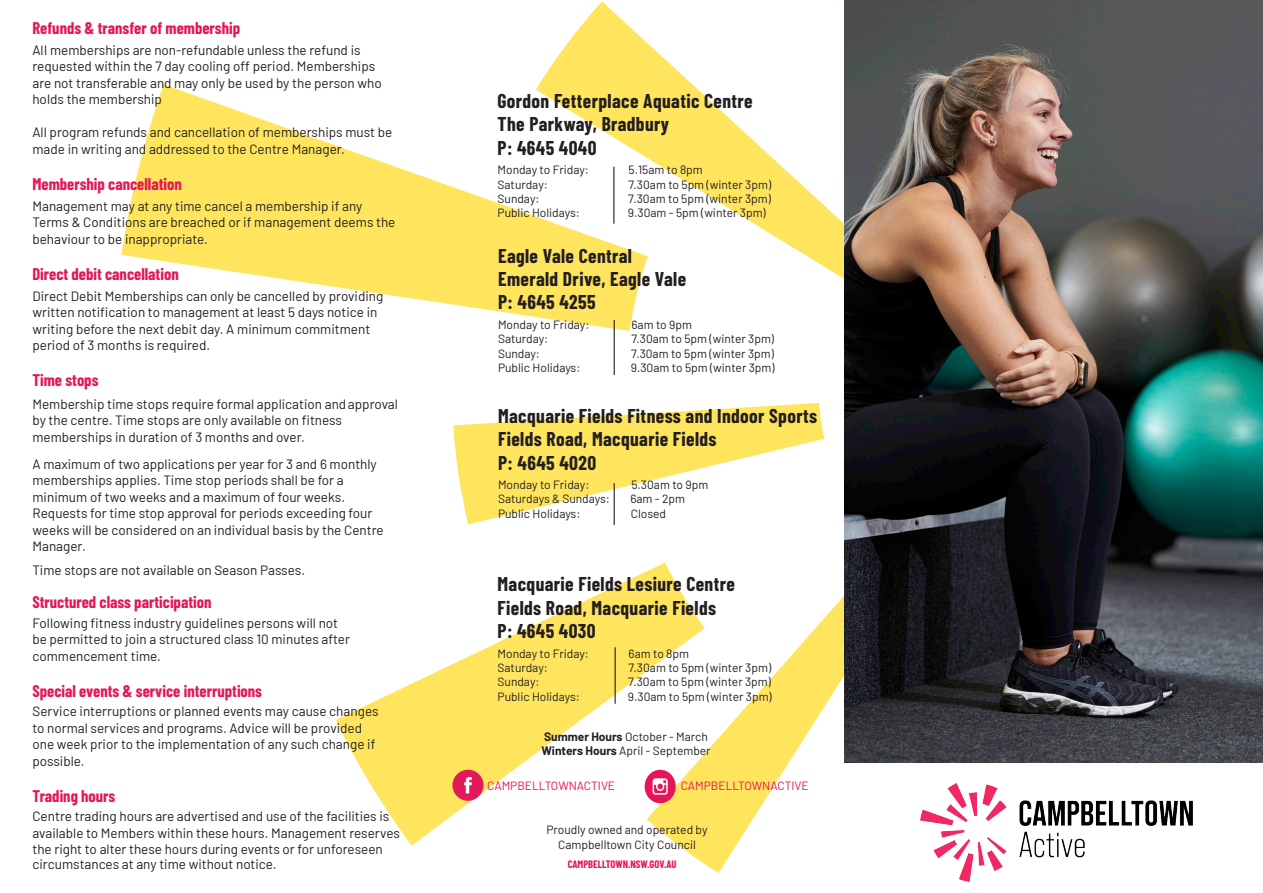
<style>
.page{position:relative;width:1263px;height:893px;background:#fff}
.page>*{position:absolute;margin:0;border:0;box-sizing:border-box;transform-origin:0 0}
.t1{font:700 19.5px "Barlow Condensed";letter-spacing:.02em;color:#231f20}
.t2{font:700 16.5px "Barlow Condensed";color:#e5165a}
.t3{font:13.5px/16.5px "Barlow";color:#231f20}
.t4{font:12px "Barlow";color:#231f20}
.t5{font:12px "Barlow";color:#e71457}
.t6{font:700 10.5px "Barlow Condensed";color:#e61558}
.s1{font-weight:700}
</style>
<div class="page">
<svg style="left:453px;top:403px;width:371px;height:121px"></svg>
<svg style="left:539px;top:1px;width:306px;height:280px"></svg>
<svg style="left:678px;top:545px;width:237px;height:328px"></svg>
<svg style="left:336px;top:562px;width:369px;height:283px"></svg>
<svg style="left:122px;top:84px;width:526px;height:247px;fill:#ffe55e"></svg>
<div style="left:452px;top:770px;width:31px;height:31px;background:#e31a59;border-radius:50%"></div>
<svg style="left:464px;top:777px;width:8px;height:16px"></svg>
<div style="left:645px;top:770px;width:31px;height:33px;background:#e61558;border-radius:50%"></div>
<svg style="left:653px;top:778px;width:15px;height:17px"></svg>
<div style="left:839px;top:769px;width:424px;height:124px;background:#fff"></div>
<hr style="left:614px;top:320px;width:1px;height:55px;background:#231f20">
<hr style="left:614px;top:483px;width:1px;height:42px;background:#231f20">
<hr style="left:615px;top:647px;width:1px;height:57px;background:#231f20">
<img style="left:845px;top:0;width:418px;height:762px">
<hr style="left:613px;top:167px;width:1px;height:57px;background:#231f20">
<img style="left:920px;top:784px;width:272px;height:97px">
<p class="t2" style="left:32px;top:16px;width:209px">Refunds &amp; transfer of membership</p>
<p class="t3" style="left:32px;top:41px;width:344px">All memberships are non-refundable unless the refund is requested within the 7 day cooling off period. Memberships</p>
<p class="t3" style="left:32px;top:74px;width:351px">are not transferable and may only be used by the person who holds the membership</p>
<p class="t3" style="left:32px;top:123px;width:361px">All program refunds and cancellation of memberships must be made in writing and addressed to the Centre Manager.</p>
<p class="t2" style="left:32px;top:172px;width:151px">Membership cancellation</p>
<p class="t3" style="left:32px;top:197px;width:364px">Management may at any time cancel a membership if any<br>Terms &amp; Conditions are breached or if management deems the behaviour to be inappropriate.</p>
<p class="t2" style="left:32px;top:262px;width:148px">Direct debit cancellation</p>
<p class="t3" style="left:32px;top:287px;width:352px">Direct Debit Memberships can only be cancelled by providing written notification to management at least 5 days notice in writing before the next debit day. A minimum commitment period of 3 months is required.</p>
<p class="t2" style="left:32px;top:369px;width:68px">Time stops</p>
<p class="t3" style="left:32px;top:395px;width:367px">Membership time stops require formal application and approval by the centre. Time stops are only available on fitness memberships in duration of 3 months and over.</p>
<p class="t3" style="left:32px;top:455px;width:346px">A maximum of two applications per year for 3 and 6 monthly memberships applies. Time stop periods shall be for a minimum of two weeks and a maximum of four weeks.</p>
<p class="t3" style="left:32px;top:504px;width:353px">Requests for time stop approval for periods exceeding four weeks will be considered on an individual basis by the Centre<br>Manager.</p>
<p class="t3" style="left:32px;top:561px;width:274px">Time stops are not available on Season Passes.</p>
<p class="t2" style="left:32px;top:590px;width:180px">Structured class participation</p>
<p class="t3" style="left:32px;top:613px;width:319px">Following fitness industry guidelines persons will not be permitted to join a structured class 10 minutes after commencement time.</p>
<p class="t2" style="left:32px;top:679px;width:231px">Special events &amp; service interruptions</p>
<p class="t3" style="left:32px;top:702px;width:348px">Service interruptions or planned events may cause changes to normal services and programs. Advice will be provided one week prior to the implementation of any such change if possible.</p>
<p class="t2" style="left:32px;top:784px;width:84px">Trading hours</p>
<p class="t3" style="left:32px;top:807px;width:369px">Centre trading hours are advertised and use of the facilities is available to Members within these hours. Management reserves the right to alter these hours during events or for unforeseen</p>
<p class="t3" style="left:32px;top:855px;width:246px">circumstances at any time without notice.</p>
<p class="t6" style="left:568px;top:857px;width:110px">CAMPBELLTOWN.NSW.GOV.AU</p>
<p class="t1" style="left:497px;top:87px;width:257px">Gordon Fetterplace Aquatic Centre</p>
<p class="t1" style="left:497px;top:110px;width:173px">The Parkway, Bradbury</p>
<p class="t1" style="left:497px;top:134px;width:101px">P: 4645 4040</p>
<p class="t4" style="left:497px;top:161px;width:93px">Monday to Friday:</p>
<p class="t4" style="left:628px;top:161px;width:76px">5.15am to 8pm</p>
<p class="t4" style="left:497px;top:176px;width:52px">Saturday:</p>
<p class="t4" style="left:628px;top:176px;width:144px">7.30am to 5pm (winter 3pm)</p>
<p class="t4" style="left:497px;top:190px;width:43px">Sunday:</p>
<p class="t4" style="left:628px;top:190px;width:144px">7.30am to 5pm (winter 3pm)</p>
<p class="t4" style="left:497px;top:204px;width:84px">Public Holidays:</p>
<p class="t4" style="left:628px;top:204px;width:139px">9.30am - 5pm (winter 3pm)</p>
<p class="t1" style="left:498px;top:242px;width:135px">Eagle Vale Central</p>
<p class="t1" style="left:498px;top:265px;width:190px">Emerald Drive, Eagle Vale</p>
<p class="t1" style="left:498px;top:288px;width:99px">P: 4645 4255</p>
<p class="t4" style="left:498px;top:316px;width:93px">Monday to Friday:</p>
<p class="t4" style="left:631px;top:316px;width:62px">6am to 9pm</p>
<p class="t4" style="left:498px;top:330px;width:52px">Saturday:</p>
<p class="t4" style="left:631px;top:330px;width:144px">7.30am to 5pm (winter 3pm)</p>
<p class="t4" style="left:498px;top:345px;width:43px">Sunday:</p>
<p class="t4" style="left:631px;top:345px;width:144px">7.30am to 5pm (winter 3pm)</p>
<p class="t4" style="left:498px;top:359px;width:84px">Public Holidays:</p>
<p class="t4" style="left:631px;top:359px;width:145px">9.30am to 5pm (winter 3pm)</p>
<p class="t1" style="left:498px;top:402px;width:321px">Macquarie Fields Fitness and Indoor Sports</p>
<p class="t1" style="left:498px;top:425px;width:220px">Fields Road, Macquarie Fields</p>
<p class="t1" style="left:498px;top:449px;width:100px">P: 4645 4020</p>
<p class="t4" style="left:498px;top:476px;width:93px">Monday to Friday:</p>
<p class="t4" style="left:631px;top:476px;width:78px">5.30am to 9pm</p>
<p class="t4" style="left:498px;top:490px;width:113px">Saturdays &amp; Sundays:</p>
<p class="t4" style="left:630px;top:490px;width:56px">6am - 2pm</p>
<p class="t4" style="left:498px;top:505px;width:84px">Public Holidays:</p>
<p class="t4" style="left:631px;top:505px;width:37px">Closed</p>
<p class="t1" style="left:497px;top:570px;width:239px">Macquarie Fields Lesiure Centre</p>
<p class="t1" style="left:497px;top:594px;width:220px">Fields Road, Macquarie Fields</p>
<p class="t1" style="left:497px;top:617px;width:100px">P: 4645 4030</p>
<p class="t4" style="left:497px;top:645px;width:93px">Monday to Friday:</p>
<p class="t4" style="left:628px;top:645px;width:62px">6am to 8pm</p>
<p class="t4" style="left:497px;top:659px;width:52px">Saturday:</p>
<p class="t4" style="left:628px;top:659px;width:144px">7.30am to 5pm (winter 3pm)</p>
<p class="t4" style="left:497px;top:673px;width:43px">Sunday:</p>
<p class="t4" style="left:628px;top:673px;width:144px">7.30am to 5pm (winter 3pm)</p>
<p class="t4" style="left:497px;top:688px;width:84px">Public Holidays:</p>
<p class="t4" style="left:628px;top:688px;width:145px">9.30am to 5pm (winter 3pm)</p>
<p class="t4" style="left:544px;top:728px;width:165px"><span class="s1">Summer Hours</span> October - March</p>
<p class="t4" style="left:541px;top:742px;width:171px"><span class="s1">Winters Hours</span> April - September</p>
<p class="t5" style="left:487px;top:777px;width:130px">CAMPBELLTOWNACTIVE</p>
<p class="t5" style="left:681px;top:777px;width:130px">CAMPBELLTOWNACTIVE</p>
<p class="t4" style="left:546px;top:821px;width:163px">Proudly owned and operated by</p>
<p class="t4" style="left:558px;top:836px;width:139px">Campbelltown City Council</p>
</div>
